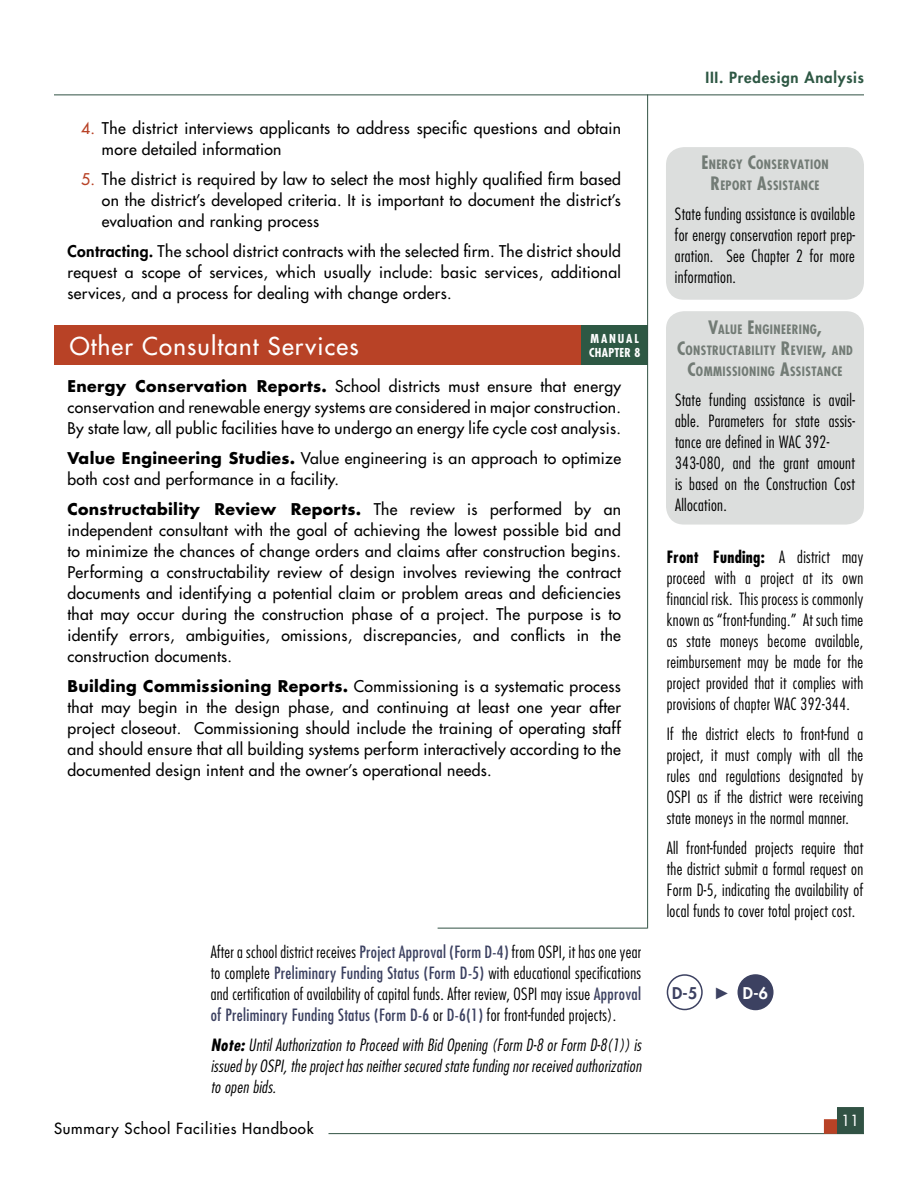
<style>
.page{position:relative;width:918px;height:1188px;background:#fff}
.page>*{position:absolute;margin:0;border:0;box-sizing:border-box;transform-origin:0 0}
.t1{font:500 24px "Futura Std";letter-spacing:.05em;color:#fff}
.t2{font:300 condensed 16.5px/21px "Futura Std";letter-spacing:.02em;color:#000;text-align:justify}
.t3{font:italic 300 condensed 16.5px/21px "Futura Std";letter-spacing:.02em;color:#000;text-align:justify}
.t4{font:500 15.75px/21px "Futura Std";letter-spacing:.02em;color:#000;text-align:justify}
.t5{font:800 15.75px "Futura Std";color:#3c4161}
.t6{font:500 15px "Futura Std";letter-spacing:.05em;color:#000}
.t7{font:800 15px "Futura Std";letter-spacing:.05em;color:#2e5844}
.t8{font:500 15px "Futura Std";color:#fff}
.t9{font:700 condensed 12.6px/21px "Futura Std";letter-spacing:.03em;color:#727b75;text-align:center}
.t10{font:700 condensed 12px/14.4px "Futura Std";letter-spacing:.02em;color:#fff}
.s1{color:#b84226}
.s2{font-weight:800}
.s3{font-weight:700}
.s4{font-weight:400;color:#3c4161}
.s5{font-size:18px}
.s6{font-family:"Arial";font-weight:400;font-size:16.5px}
.s7{color:#fff}
</style>
<div class="page">
<hr style="left:54px;top:94px;width:810px;height:1px;background:#315244">
<hr style="left:328px;top:1133px;width:536px;height:1px;background:#315244">
<div style="left:824px;top:1119px;width:14px;height:15px;background:#b84226;border:2px solid #b84226"></div>
<div style="left:837px;top:1107px;width:27px;height:27px;background:#315244"></div>
<div style="left:738px;top:975px;width:35px;height:35px;background:#3c4161;border-radius:50%"></div>
<div style="left:738px;top:974px;width:36px;height:36px;border:2px solid #3c4161;border-radius:50%"></div>
<div style="left:667px;top:974px;width:36px;height:36px;border:2px solid #3c4161;border-radius:50%"></div>
<hr style="left:438px;top:928px;width:209px;height:1px;background:#315244">
<div style="left:55px;top:325px;width:592px;height:39px;background:#b84226"></div>
<div style="left:581px;top:325px;width:67px;height:39px;background:#2e5844"></div>
<div style="left:666px;top:147px;width:198px;height:153px;background:#dcdedd;border-radius:18px"></div>
<div style="left:666px;top:311px;width:198px;height:214px;background:#dcdedd;border-radius:18px"></div>
<hr style="left:647px;top:94px;width:1px;height:834px;background:#315244">
<p class="t4" style="left:102px;top:118px;width:521px;text-indent:-21px"><span class="s1">4.</span> The district interviews applicants to address specific questions and obtain more detailed information</p>
<p class="t4" style="left:102px;top:169px;width:520px;text-indent:-21px"><span class="s1">5.</span> The district is required by law to select the most highly qualified firm based on the district’s developed criteria. It is important to document the district’s evaluation and ranking process</p>
<p class="t4" style="left:68px;top:241px;width:555px"><span class="s2">Contracting.</span> The school district contracts with the selected firm. The district should request a scope of services, which usually include: basic services, additional services, and a process for dealing with change orders.</p>
<h1 class="t1" style="left:70px;top:331px;width:290px">Other Consultant Services</h1>
<p class="t10" style="left:589px;top:331px;width:53px">Man ual<br>CHAPTER 8</p>
<p class="t4" style="left:68px;top:376px;width:555px"><span class="s3">Energy Conservation Reports.</span> School districts must ensure that energy conservation and renewable energy systems are considered in major construction.<br>By state law, all public facilities have to undergo an energy life cycle cost analysis.</p>
<p class="t4" style="left:67px;top:448px;width:555px"><span class="s3">Value Engineering Studies.</span> Value engineering is an approach to optimize both cost and performance in a facility.</p>
<p class="t4" style="left:67px;top:499px;width:555px"><span class="s3">Constructability Review Reports.</span> The review is performed by an independent consultant with the goal of achieving the lowest possible bid and to minimize the chances of change orders and claims after construction begins.<br>Performing a constructability review of design involves reviewing the contract documents and identifying a potential claim or problem areas and deficiencies that may occur during the construction phase of a project. The purpose is to identify errors, ambiguities, omissions, discrepancies, and conflicts in the construction documents.</p>
<p class="t4" style="left:67px;top:676px;width:555px"><span class="s3">Building Commissioning Reports.</span> Commissioning is a systematic process that may begin in the design phase, and continuing at least one year after project closeout. Commissioning should include the training of operating staff and should ensure that all building systems perform interactively according to the documented design intent and the owner’s operational needs.</p>
<p class="t2" style="left:211px;top:942px;width:432px">After a school district receives <span class="s4">Project Approval (Form D-4)</span> from OSPI, it has one year to complete <span class="s4">Preliminary Funding Status (Form D-5)</span> with educational specifications and certification of availability of capital funds. After review, OSPI may issue <span class="s4">Approval of Preliminary Funding Status (Form D-6</span> or <span class="s4">D-6(1)</span> for front-funded projects).</p>
<p class="t3" style="left:211px;top:1035px;width:432px"><span class="s3">Note:</span> Until Authorization to Proceed with Bid Opening (Form D-8 or Form D-8(1)) is issued by OSPI, the project has neither secured state funding nor received authorization to open bids.</p>
<p class="t6" style="left:54px;top:1119px;width:261px">Summary School Facilities Handbook</p>
<p class="t7" style="left:705px;top:68px;width:160px">III. Predesign Analysis</p>
<p class="t9" style="left:701px;top:154px;width:129px"><span class="s5">E</span>NERGY <span class="s5">C</span>ONSERVATION<br><span class="s5">R</span>EPORT <span class="s5">A</span>SSISTANCE</p>
<p class="t2" style="left:675px;top:204px;width:181px">State funding assistance is available for energy conservation report prep&shy;aration. See Chapter 2 for more information.</p>
<p class="t9" style="left:677px;top:318px;width:177px"><span class="s5">V</span>ALUE <span class="s5">E</span>NGINEERING<span class="s5">,<br>C</span>ONSTRUCTABILITY <span class="s5">R</span>EVIEW<span class="s5">,</span> AND<br><span class="s5">C</span>OMMISSIONING <span class="s5">A</span>SSISTANCE</p>
<p class="t2" style="left:675px;top:389px;width:182px;text-align:left">State funding assistance is avail&shy;able. Parameters for state assis&shy;tance are defined in WAC 392-<br>343-080, and the grant amount is based on the Construction Cost<br>Allocation.</p>
<p class="t2" style="left:667px;top:546px;width:198px"><span class="s3">Front Funding:</span> A district may proceed with a project at its own financial risk. This process is commonly known as “front-funding.” At such time as state moneys become available, reimbursement may be made for the project provided that it complies with provisions of chapter WAC 392-344.</p>
<p class="t2" style="left:667px;top:723px;width:198px">If the district elects to front-fund a project, it must comply with all the rules and regulations designated by OSPI as if the district were receiving state moneys in the normal manner.</p>
<p class="t2" style="left:667px;top:837px;width:198px">All front-funded projects require that the district submit a formal request on Form D-5, indicating the availability of local funds to cover total project cost.</p>
<p class="t5" style="left:672px;top:983px;width:97px">D-5 <span class="s6">►</span> <span class="s7">D-6</span></p>
<p class="t8" style="left:842px;top:1111px;width:19px">11</p>
</div>
